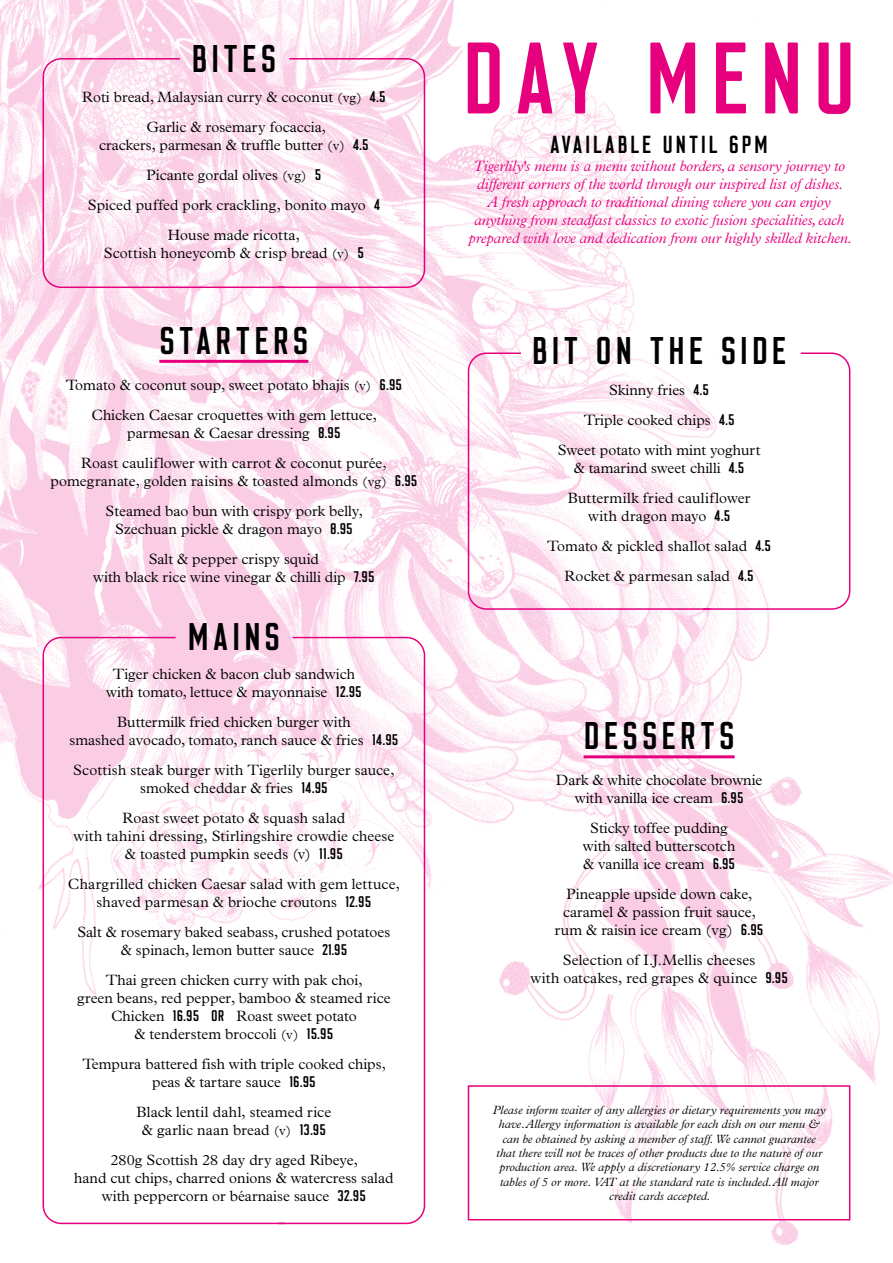
<style>
.page{position:relative;width:893px;height:1263px;background:#fff}
.page>*{position:absolute;margin:0;border:0;box-sizing:border-box;transform-origin:0 0}
.t1{font:500 37.5px "Clarke";letter-spacing:.105em;color:#000}
.t2{font:500 24px "Clarke";letter-spacing:.1em;color:#000}
.t3{font:300 15px/18px "Plantin MT Std";color:#000;text-align:center}
.t4{font:italic 300 15px/18px "Plantin MT Std";letter-spacing:-.01em;color:#e6007d;text-align:center}
.t5{font:italic 300 12px/14.4px "Plantin MT Std";color:#000;text-align:center}
.s1{font-size:13.5px}
.s2{font-family:"Clarke";font-weight:500}
</style>
<div class="page">
<img style="left:0;top:0;width:893px;height:1246px">
<div style="left:468px;top:1085px;width:382px;height:135px;border:2px solid #e6007d"></div>
<svg style="left:468px;top:43px;width:382px;height:71px"></svg>
<hr style="left:584px;top:755px;width:151px;height:3px;background:#e6007d">
<hr style="left:159px;top:360px;width:149px;height:3px;background:#e6007d">
<svg style="left:42px;top:57px;width:234px;height:232px"></svg>
<svg style="left:276px;top:57px;width:150px;height:232px"></svg>
<svg style="left:42px;top:636px;width:234px;height:589px"></svg>
<svg style="left:276px;top:636px;width:150px;height:589px"></svg>
<svg style="left:467px;top:352px;width:235px;height:258px"></svg>
<svg style="left:702px;top:352px;width:149px;height:258px"></svg>
<h1 class="t1" style="left:191px;top:33px;width:86px">BITES</h1>
<p class="t3" style="left:82px;top:82px;width:305px;line-height:30px">Roti bread, Malaysian curry &amp; coconut <span class="s1">(vg)</span> <span class="s2">4.5<br></span>Garlic &amp; rosemary focaccia,</p>
<p class="t3" style="left:88px;top:130px;width:293px;line-height:30px">crackers, parmesan &amp; truffle butter <span class="s1">(v)</span> <span class="s2">4.5<br></span>Picante gordal olives <span class="s1">(vg)</span> <span class="s2">5<br></span>Spiced puffed pork crackling, bonito mayo <span class="s2">4<br></span>House made ricotta,</p>
<p class="t3" style="left:104px;top:244px;width:262px">Scottish honeycomb &amp; crisp bread <span class="s1">(v)</span> <span class="s2">5</span></p>
<h1 class="t1" style="left:159px;top:315px;width:151px">STARTERS</h1>
<p class="t3" style="left:66px;top:370px;width:338px;line-height:30px">Tomato &amp; coconut soup, sweet potato bhajis <span class="s1">(v)</span> <span class="s2">6.95<br></span>Chicken Caesar croquettes with gem lettuce,</p>
<p class="t3" style="left:81px;top:418px;width:307px;line-height:30px">parmesan &amp; Caesar dressing <span class="s2">8.95<br></span>Roast cauliflower with carrot &amp; coconut purée,</p>
<p class="t3" style="left:50px;top:466px;width:368px;line-height:30px">pomegranate, golden raisins &amp; toasted almonds <span class="s1">(vg)</span> <span class="s2">6.95<br></span>Steamed bao bun with crispy pork belly,</p>
<p class="t3" style="left:115px;top:514px;width:239px;line-height:30px">Szechuan pickle &amp; dragon mayo <span class="s2">8.95<br></span>Salt &amp; pepper crispy squid</p>
<p class="t3" style="left:93px;top:568px;width:283px">with black rice wine vinegar &amp; chilli dip <span class="s2">7.95</span></p>
<h1 class="t1" style="left:188px;top:611px;width:94px">MAINS</h1>
<p class="t3" style="left:106px;top:665px;width:257px">Tiger chicken &amp; bacon club sandwich with tomato, lettuce &amp; mayonnaise <span class="s2">12.95</span></p>
<p class="t3" style="left:69px;top:713px;width:330px">Buttermilk fried chicken burger with<br>smashed avocado, tomato, ranch sauce &amp; fries <span class="s2">14.95</span></p>
<p class="t3" style="left:73px;top:761px;width:323px">Scottish steak burger with Tigerlily burger sauce, smoked cheddar &amp; fries <span class="s2">14.95</span></p>
<p class="t3" style="left:73px;top:809px;width:322px">Roast sweet potato &amp; squash salad<br>with tahini dressing, Stirlingshire crowdie cheese &amp; toasted pumpkin seeds (v) <span class="s2">11.95</span></p>
<p class="t3" style="left:68px;top:875px;width:333px">Chargrilled chicken Caesar salad with gem lettuce, shaved parmesan &amp; brioche croutons <span class="s2">12.95</span></p>
<p class="t3" style="left:77px;top:923px;width:315px">Salt &amp; rosemary baked seabass, crushed potatoes &amp; spinach, lemon butter sauce <span class="s2">21.95</span></p>
<p class="t3" style="left:77px;top:971px;width:315px">Thai green chicken curry with pak choi,<br>green beans, red pepper, bamboo &amp; steamed rice Chicken <span class="s2">16.95 OR</span> Roast sweet potato<br>&amp; tenderstem broccoli <span class="s1">(v)</span> <span class="s2">15.95</span></p>
<p class="t3" style="left:83px;top:1055px;width:305px">Tempura battered fish with triple cooked chips, peas &amp; tartare sauce <span class="s2">16.95</span></p>
<p class="t3" style="left:136px;top:1103px;width:196px">Black lentil dahl, steamed rice &amp; garlic naan bread <span class="s1">(v)</span> <span class="s2">13.95</span></p>
<p class="t3" style="left:74px;top:1151px;width:321px">280g Scottish 28 day dry aged Ribeye,<br>hand cut chips, charred onions &amp; watercress salad with peppercorn or béarnaise sauce <span class="s2">32.95</span></p>
<h2 class="t2" style="left:550px;top:128px;width:219px">AVAILABLE UNTIL 6PM</h2>
<p class="t4" style="left:468px;top:157px;width:385px">Tigerlily's menu is a menu without borders, a sensory journey to different corners of the world through our inspired list of dishes.<br>A fresh approach to traditional dining where you can enjoy anything from steadfast classics to exotic fusion specialities, each prepared with love and dedication from our highly skilled kitchen.</p>
<h1 class="t1" style="left:532px;top:325px;width:256px">BIT ON THE SIDE</h1>
<p class="t3" style="left:558px;top:375px;width:204px;line-height:30px">Skinny fries <span class="s2">4.5<br></span>Triple cooked chips <span class="s2">4.5<br></span>Sweet potato with mint yoghurt</p>
<p class="t3" style="left:568px;top:453px;width:184px;line-height:30px">&amp; tamarind sweet chilli <span class="s2">4.5<br></span>Buttermilk fried cauliflower</p>
<p class="t3" style="left:547px;top:501px;width:225px;line-height:30px">with dragon mayo <span class="s2">4.5<br></span>Tomato &amp; pickled shallot salad <span class="s2">4.5<br></span>Rocket &amp; parmesan salad <span class="s2">4.5</span></p>
<h1 class="t1" style="left:584px;top:710px;width:153px">DESSERTS</h1>
<p class="t3" style="left:556px;top:771px;width:208px">Dark &amp; white chocolate brownie with vanilla ice cream <span class="s2">6.95</span></p>
<p class="t3" style="left:583px;top:819px;width:154px">Sticky toffee pudding with salted butterscotch &amp; vanilla ice cream <span class="s2">6.95</span></p>
<p class="t3" style="left:555px;top:885px;width:210px">Pineapple upside down cake, caramel &amp; passion fruit sauce, rum &amp; raisin ice cream (vg) <span class="s2">6.95</span></p>
<p class="t3" style="left:530px;top:951px;width:259px">Selection of I.J.Mellis cheeses<br>with oatcakes, red grapes &amp; quince <span class="s2">9.95</span></p>
<p class="t5" style="left:493px;top:1103px;width:334px">Please inform waiter of any allergies or dietary requirements you may have. Allergy information is available for each dish on our menu &amp; can be obtained by asking a member of staff. We cannot guarantee that there will not be traces of other products due to the nature of our production area. We apply a discretionary 12.5% service charge on tables of 5 or more. VAT at the standard rate is included. All major credit cards accepted.</p>
</div>
